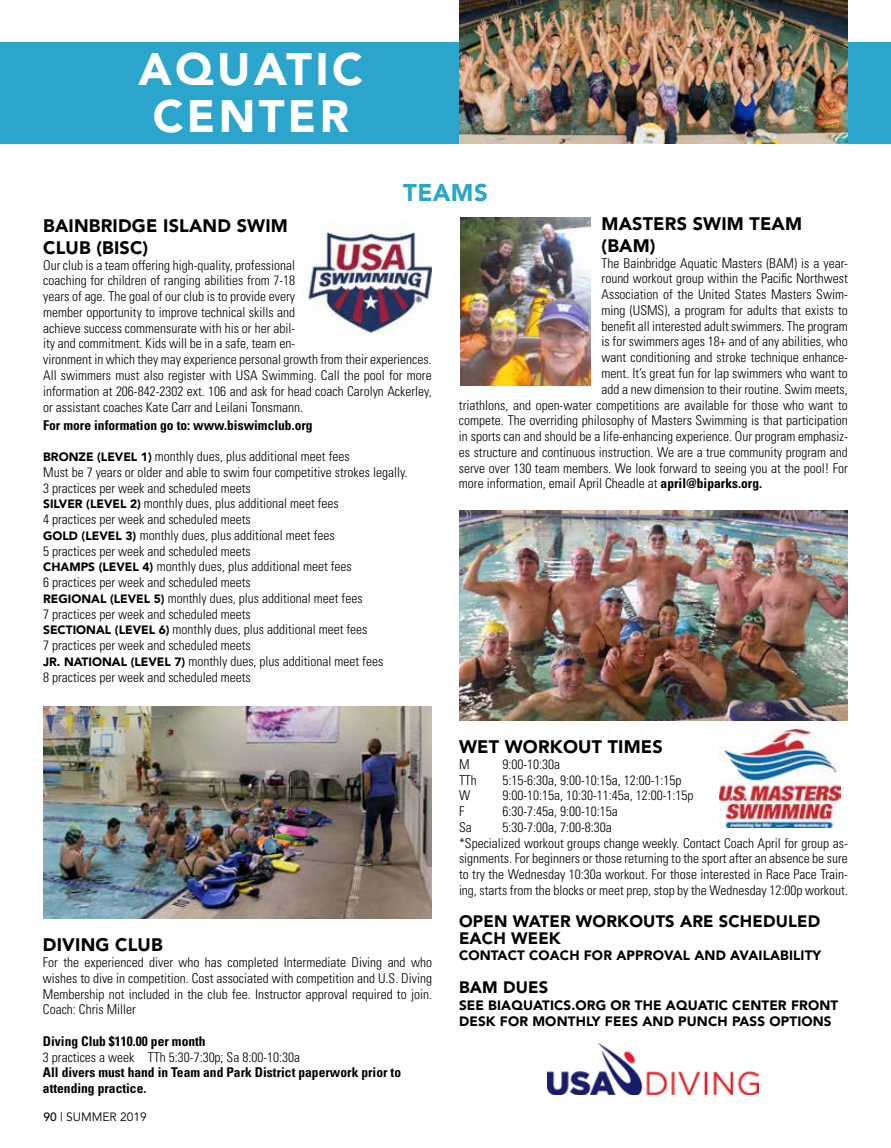
<style>
.page{position:relative;width:891px;height:1148px;background:#fff}
.page>*{position:absolute;margin:0;border:0;box-sizing:border-box;transform-origin:0 0}
.t1{font:900 45px/46.5px "Avenir";letter-spacing:.075em;color:#fff;text-align:center}
.t2{font:900 24px "Avenir";letter-spacing:.015em;color:#2ba5cc}
.t3{font:900 18px/21.6px "Avenir";letter-spacing:.01em;color:#000}
.t4{font:900 16.5px/16.5px "Avenir";letter-spacing:.01em;color:#000}
.t5{font:300 condensed 13.5px/15.8px "Univers";color:#000}
.t6{font:700 condensed 13.5px/15.8px "Univers";color:#000}
.t7{font:900 13.5px/16.5px "Avenir";letter-spacing:.01em;color:#000}
.t8{font:12px "Avenir";color:#000}
.s1{font-family:"Avenir";font-weight:900;font-stretch:normal;font-size:12px}
.s2{font-weight:500}
.s3{font-weight:700}
</style>
<div class="page">
<div style="left:0;top:42px;width:891px;height:102px;background:#2ba5cc"></div>
<img style="left:719px;top:730px;width:122px;height:97px">
<img style="left:548px;top:1043px;width:211px;height:51px">
<img style="left:303px;top:224px;width:129px;height:109px">
<img style="left:43px;top:706px;width:389px;height:212px">
<img style="left:459px;top:511px;width:389px;height:209px">
<img style="left:461px;top:218px;width:130px;height:167px">
<img style="left:459px;top:0;width:389px;height:144px">
<h1 class="t1" style="left:139px;top:46px;width:226px">AQUATIC<br>CENTER</h1>
<h2 class="t2" style="left:403px;top:178px;width:86px">TEAMS</h2>
<h3 class="t3" style="left:43px;top:215px;width:246px">BAINBRIDGE ISLAND SWIM<br>CLUB (BISC)</h3>
<p class="t5" style="left:43px;top:257px;width:390px">Our club is a team offering high-quality, professional<br>coaching for children of ranging abilities from 7-18<br>years of age. The goal of our club is to provide every<br>member opportunity to improve technical skills and<br>achieve success commensurate with his or her abil-<br>ity and commitment. Kids will be in a safe, team en-<br>vironment in which they may experience personal growth from their experiences.<br>All swimmers must also register with USA Swimming. Call the pool for more information at 206-842-2302 ext. 106 and ask for head coach Carolyn Ackerley, or assistant coaches Kate Carr and Leilani Tonsmann.</p>
<p class="t6" style="left:43px;top:416px;width:271px">For more information go to: www.biswimclub.org</p>
<p class="t5" style="left:43px;top:448px;width:366px"><span class="s1">BRONZE (LEVEL 1)</span> monthly dues, plus additional meet fees<br>Must be 7 years or older and able to swim four competitive strokes legally.<br>3 practices per week and scheduled meets<br><span class="s1">SILVER (LEVEL 2)</span> monthly dues, plus additional meet fees<br>4 practices per week and scheduled meets<br><span class="s1">GOLD (LEVEL 3)</span> monthly dues, plus additional meet fees<br>5 practices per week and scheduled meets<br><span class="s1">CHAMPS (LEVEL 4)</span> monthly dues, plus additional meet fees<br>6 practices per week and scheduled meets<br><span class="s1">REGIONAL (LEVEL 5)</span> monthly dues, plus additional meet fees<br>7 practices per week and scheduled meets<br><span class="s1">SECTIONAL (LEVEL 6)</span> monthly dues, plus additional meet fees<br>7 practices per week and scheduled meets<br><span class="s1">JR. NATIONAL (LEVEL 7)</span> monthly dues, plus additional meet fees<br>8 practices per week and scheduled meets</p>
<h3 class="t3" style="left:43px;top:934px;width:121px">DIVING CLUB</h3>
<p class="t5" style="left:43px;top:954px;width:391px;text-align:justify">For the experienced diver who has completed Intermediate Diving and who wishes to dive in competition. Cost associated with competition and U.S. Diving Membership not included in the club fee. Instructor approval required to join.<br>Coach: Chris Miller</p>
<p class="t6" style="left:43px;top:1033px;width:164px">Diving Club $110.00 per month</p>
<p class="t5" style="left:43px;top:1048px;width:259px">3 practices a week TTh 5:30-7:30p; Sa 8:00-10:30a</p>
<p class="t6" style="left:43px;top:1064px;width:360px">All divers must hand in Team and Park District paperwork prior to attending practice.</p>
<p class="t8" style="left:44px;top:1109px;width:105px"><span class="s2">90</span> | SUMMER 2019</p>
<h3 class="t3" style="left:602px;top:213px;width:202px">MASTERS SWIM TEAM (BAM)</h3>
<p class="t5" style="left:602px;top:255px;width:248px">The Bainbridge Aquatic Masters (BAM) is a year-</p>
<p class="t5" style="left:602px;top:271px;width:248px">round workout group within the Pacific Northwest</p>
<p class="t5" style="left:602px;top:286px;width:248px">Association of the United States Masters Swim-</p>
<p class="t5" style="left:602px;top:302px;width:248px">ming (USMS), a program for adults that exists to</p>
<p class="t5" style="left:602px;top:318px;width:248px">benefit all interested adult swimmers. The program</p>
<p class="t5" style="left:602px;top:334px;width:248px">is for swimmers ages 18+ and of any abilities, who</p>
<p class="t5" style="left:602px;top:349px;width:248px">want conditioning and stroke technique enhance-</p>
<p class="t5" style="left:602px;top:365px;width:248px">ment. It’s great fun for lap swimmers who want to</p>
<p class="t5" style="left:602px;top:381px;width:248px">add a new dimension to their routine. Swim meets,</p>
<p class="t5" style="left:459px;top:397px;width:390px">triathlons, and open-water competitions are available for those who want to</p>
<p class="t5" style="left:459px;top:412px;width:390px">compete. The overriding philosophy of Masters Swimming is that participation</p>
<p class="t5" style="left:459px;top:428px;width:390px">in sports can and should be a life-enhancing experience. Our program emphasiz-</p>
<p class="t5" style="left:459px;top:444px;width:390px">es structure and continuous instruction. We are a true community program and</p>
<p class="t5" style="left:459px;top:460px;width:390px">serve over 130 team members. We look forward to seeing you at the pool! For</p>
<p class="t5" style="left:459px;top:475px;width:305px">more information, email April Cheadle at <span class="s3">april@biparks.org.</span></p>
<h3 class="t3" style="left:459px;top:736px;width:205px">WET WORKOUT TIMES</h3>
<p class="t5" style="left:459px;top:756px;width:12px">M</p>
<p class="t5" style="left:502px;top:756px;width:59px">9:00-10:30a</p>
<p class="t5" style="left:459px;top:771px;width:19px">TTh</p>
<p class="t5" style="left:502px;top:771px;width:181px">5:15-6:30a, 9:00-10:15a, 12:00-1:15p</p>
<p class="t5" style="left:459px;top:787px;width:13px">W</p>
<p class="t5" style="left:502px;top:787px;width:193px">9:00-10:15a, 10:30-11:45a, 12:00-1:15p</p>
<p class="t5" style="left:459px;top:803px;width:7px">F</p>
<p class="t5" style="left:502px;top:803px;width:117px">6:30-7:45a, 9:00-10:15a</p>
<p class="t5" style="left:459px;top:819px;width:14px">Sa</p>
<p class="t5" style="left:459px;top:819px;width:390px;text-indent:43px">5:30-7:00a, 7:00-8:30a<br>*Specialized workout groups change weekly. Contact Coach April for group as&shy;signments. For beginners or those returning to the sport after an absence be sure to try the Wednesday 10:30a workout. For those interested in Race Pace Train&shy;ing, starts from the blocks or meet prep, stop by the Wednesday 12:00p workout.</p>
<p class="t4" style="left:459px;top:913px;width:363px">OPEN WATER WORKOUTS ARE SCHEDULED<br>EACH WEEK</p>
<p class="t7" style="left:459px;top:947px;width:364px">CONTACT COACH FOR APPROVAL AND AVAILABILITY</p>
<p class="t4" style="left:459px;top:979px;width:91px">BAM DUES</p>
<p class="t7" style="left:459px;top:996px;width:381px">SEE BIAQUATICS.ORG OR THE AQUATIC CENTER FRONT<br>DESK FOR MONTHLY FEES AND PUNCH PASS OPTIONS</p>
</div>
